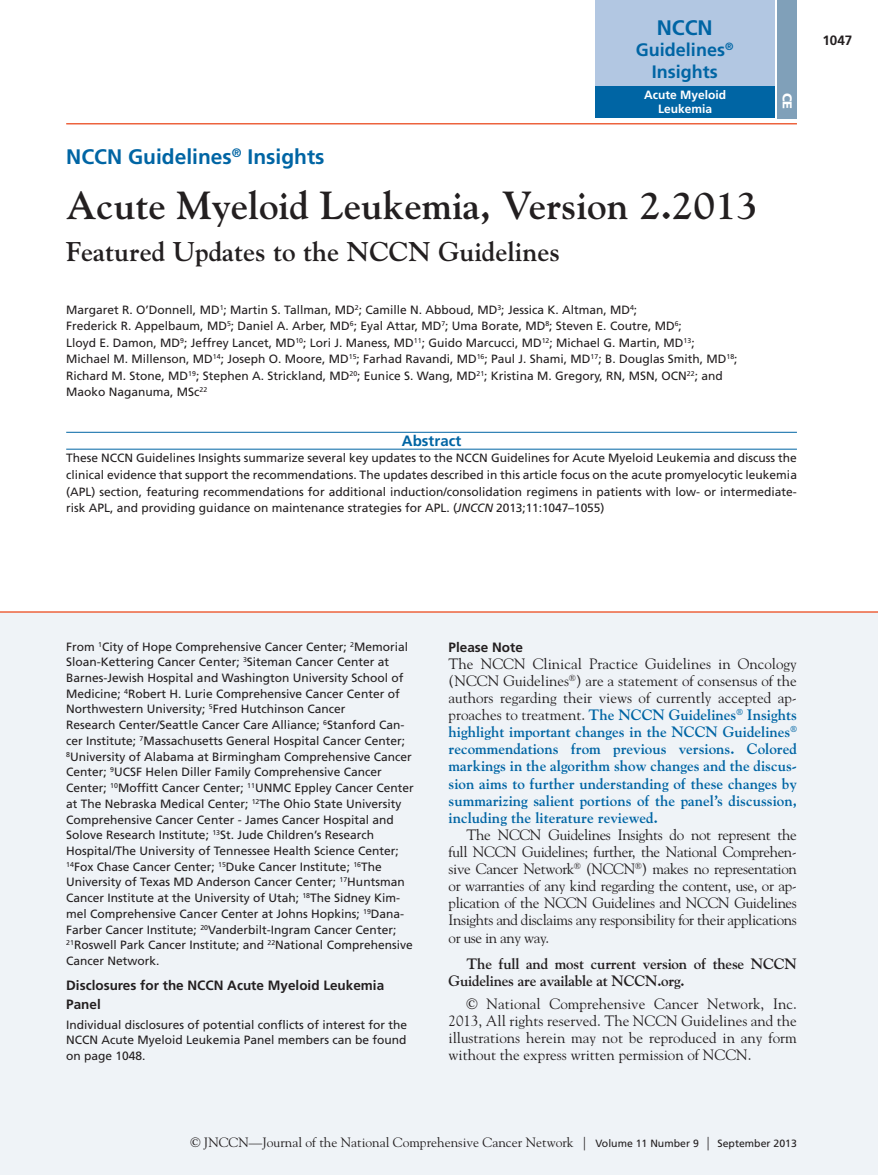
<style>
.page{position:relative;width:878px;height:1175px;background:#fff}
.page>*{position:absolute;margin:0;border:0;box-sizing:border-box;transform-origin:0 0}
.GLT2{font:700 39px "Goudy Std";color:#231f20}
.GLT2-2{font:700 27px "Goudy Std";color:#231f20}
.GLT1{font:700 21px "Frutiger LT Std";color:#0065a4}
.t1{font:700 18px/21.6px "Frutiger LT Std";color:#0065a4;text-align:center}
.CATCON_TXT_indent{font:15px/17.1px "Goudy Std";letter-spacing:-.01em;color:#231f20;text-align:justify}
.CATCON_TXT{font:700 15px/17.1px "Goudy Std";color:#0065a4;text-align:justify}
.CATCON_TXT_indent-2{font:700 15px/17.1px "Goudy Std";letter-spacing:-.015em;color:#231f20}
.KW_Header{font:700 15px "Frutiger LT Std";color:#0065a4}
.t2{font:13.5px "Goudy Std";color:#231f20}
.CATCON_RECOM{font:700 13.5px/18.8px "Frutiger LT Std";color:#231f20}
.CATCON_SH{font:700 13.5px "Frutiger LT Std";color:#231f20}
.t3{font:900 12.9px "Frutiger LT Std";color:#fff}
.CATCON_RECOM-2{font:12px/15.8px "Frutiger LT Std";color:#231f20}
.GLAU{font:12px/16.5px "Frutiger LT Std";color:#231f20}
.ABS{font:12px/16.5px "Frutiger LT Std";color:#231f20;text-align:justify}
.CATCON_Disclosures{font:12px/15.8px "Frutiger LT Std";color:#231f20;text-align:justify}
.t4{font:700 12px/13.5px "Frutiger LT Std";color:#fff;text-align:center}
.s1{font-style:italic}
.s2{font-weight:400;color:#231f20}
.s3{font-family:"Frutiger LT Std";font-size:10.5px}
</style>
<div class="page">
<div style="left:0;top:613px;width:878px;height:561px;background:#eff3f7"></div>
<hr style="left:66px;top:123px;width:730px;height:1px;background:#ed633e">
<hr style="left:0;top:611px;width:878px;height:2px;background:#ed633e">
<div style="left:595px;top:0;width:179px;height:118px;background:#0065a4"></div>
<div style="left:595px;top:0;width:179px;height:85px;background:#b2c7e2"></div>
<div style="left:777px;top:0;width:19px;height:119px;background:#80a0b9"></div>
<hr style="left:66px;top:432px;width:730px;height:1px;background:#0065a4">
<hr style="left:66px;top:449px;width:730px;height:1px;background:#0065a4">
<h3 class="GLT1" style="left:656px;top:15px;width:57px">NCCN</h3>
<h3 class="t1" style="left:636px;top:39px;width:99px">Guidelines<sup>®<br></sup>Insights</h3>
<p class="t4" style="left:644px;top:88px;width:84px">Acute Myeloid<br>Leukemia</p>
<p class="t3" style="left:795px;top:93px;width:18px;rotate:90deg">CE</p>
<p class="GLT1" style="left:66px;top:144px;width:260px">NCCN Guidelines<sup>®</sup> Insights</p>
<p class="GLT2" style="left:66px;top:182px;width:694px">Acute Myeloid Leukemia, Version 2.2013</p>
<p class="GLT2-2" style="left:66px;top:236px;width:495px">Featured Updates to the NCCN Guidelines</p>
<p class="GLAU" style="left:66px;top:301px;width:672px">Margaret R. O’Donnell, MD<sup>1</sup>; Martin S. Tallman, MD<sup>2</sup>; Camille N. Abboud, MD<sup>3</sup>; Jessica K. Altman, MD<sup>4</sup>;<br>Frederick R. Appelbaum, MD<sup>5</sup>; Daniel A. Arber, MD<sup>6</sup>; Eyal Attar, MD<sup>7</sup>; Uma Borate, MD<sup>8</sup>; Steven E. Coutre, MD<sup>6</sup>;<br>Lloyd E. Damon, MD<sup>9</sup>; Jeffrey Lancet, MD<sup>10</sup>; Lori J. Maness, MD<sup>11</sup>; Guido Marcucci, MD<sup>12</sup>; Michael G. Martin, MD<sup>13</sup>; Michael M. Millenson, MD<sup>14</sup>; Joseph O. Moore, MD<sup>15</sup>; Farhad Ravandi, MD<sup>16</sup>; Paul J. Shami, MD<sup>17</sup>; B. Douglas Smith, MD<sup>18</sup>; Richard M. Stone, MD<sup>19</sup>; Stephen A. Strickland, MD<sup>20</sup>; Eunice S. Wang, MD<sup>21</sup>; Kristina M. Gregory, RN, MSN, OCN<sup>22</sup>; and Maoko Naganuma, MSc<sup>22</sup></p>
<p class="KW_Header" style="left:402px;top:432px;width:61px">Abstract</p>
<p class="ABS" style="left:66px;top:450px;width:732px">These NCCN Guidelines Insights summarize several key updates to the NCCN Guidelines for Acute Myeloid Leukemia and discuss the clinical evidence that support the recommendations. The updates described in this article focus on the acute promyelocytic leukemia (APL) section, featuring recommendations for additional induction/consolidation regimens in patients with low- or intermediate&shy;risk APL, and providing guidance on maintenance strategies for APL. (<span class="s1">JNCCN</span> 2013;11:1047–1055)</p>
<p class="CATCON_RECOM" style="left:822px;top:31px;width:32px">1047</p>
<p class="CATCON_RECOM-2" style="left:66px;top:638px;width:349px">From <sup>1</sup>City of Hope Comprehensive Cancer Center; <sup>2</sup>Memorial Sloan-Kettering Cancer Center; <sup>3</sup>Siteman Cancer Center at Barnes-Jewish Hospital and Washington University School of Medicine; <sup>4</sup>Robert H. Lurie Comprehensive Cancer Center of Northwestern University; <sup>5</sup>Fred Hutchinson Cancer<br>Research Center/Seattle Cancer Care Alliance; <sup>6</sup>Stanford Can&shy;cer Institute; <sup>7</sup>Massachusetts General Hospital Cancer Center; <sup>8</sup>University of Alabama at Birmingham Comprehensive Cancer Center; <sup>9</sup>UCSF Helen Diller Family Comprehensive Cancer Center; <sup>10</sup>Moffitt Cancer Center; <sup>11</sup>UNMC Eppley Cancer Center at The Nebraska Medical Center; <sup>12</sup>The Ohio State University Comprehensive Cancer Center - James Cancer Hospital and Solove Research Institute; <sup>13</sup>St. Jude Children’s Research Hospital/The University of Tennessee Health Science Center; <sup>14</sup>Fox Chase Cancer Center; <sup>15</sup>Duke Cancer Institute; <sup>16</sup>The University of Texas MD Anderson Cancer Center; <sup>17</sup>Huntsman Cancer Institute at the University of Utah; <sup>18</sup>The Sidney Kim&shy;mel Comprehensive Cancer Center at Johns Hopkins; <sup>19</sup>Dana-Farber Cancer Institute; <sup>20</sup>Vanderbilt-Ingram Cancer Center; <sup>21</sup>Roswell Park Cancer Institute; and <sup>22</sup>National Comprehensive Cancer Network.</p>
<p class="CATCON_RECOM" style="left:66px;top:975px;width:319px">Disclosures for the NCCN Acute Myeloid Leukemia<br>Panel</p>
<p class="CATCON_Disclosures" style="left:66px;top:1016px;width:342px">Individual disclosures of potential conflicts of interest for the NCCN Acute Myeloid Leukemia Panel members can be found on page 1048.</p>
<p class="CATCON_SH" style="left:448px;top:639px;width:76px">Please Note</p>
<p class="CATCON_TXT" style="left:448px;top:655px;width:350px"><span class="s2">The NCCN Clinical Practice Guidelines in Oncology (NCCN Guidelines</span><sup>®</sup><span class="s2">) are a statement of consensus of the authors regarding their views of currently accepted ap&shy;proaches to treatment.</span> The NCCN Guidelines<sup>®</sup> Insights highlight important changes in the NCCN Guidelines<sup>® </sup>recommendations from previous versions. Colored markings in the algorithm show changes and the discus&shy;sion aims to further understanding of these changes by summarizing salient portions of the panel’s discussion, including the literature reviewed.</p>
<p class="CATCON_TXT_indent" style="left:448px;top:826px;width:350px;text-indent:18px">The NCCN Guidelines Insights do not represent the full NCCN Guidelines; further, the National Comprehen&shy;sive Cancer Network<sup>®</sup> (NCCN<sup>®</sup>) makes no representation or warranties of any kind regarding the content, use, or ap&shy;plication of the NCCN Guidelines and NCCN Guidelines Insights and disclaims any responsibility for their applications or use in any way.</p>
<p class="CATCON_TXT_indent-2" style="left:448px;top:954px;width:350px;text-indent:18px">The full and most current version of these NCCN<br>Guidelines are available at NCCN.org.</p>
<p class="CATCON_TXT_indent" style="left:448px;top:995px;width:350px;text-indent:18px">© National Comprehensive Cancer Network, Inc.<br>2013, All rights reserved. The NCCN Guidelines and the illustrations herein may not be reproduced in any form without the express written permission of NCCN.</p>
<p class="t2" style="left:190px;top:1134px;width:608px">© JNCCN—Journal of the National Comprehensive Cancer Network | <span class="s3">Volume 11 Number 9</span> | <span class="s3">September 2013</span></p>
</div>
